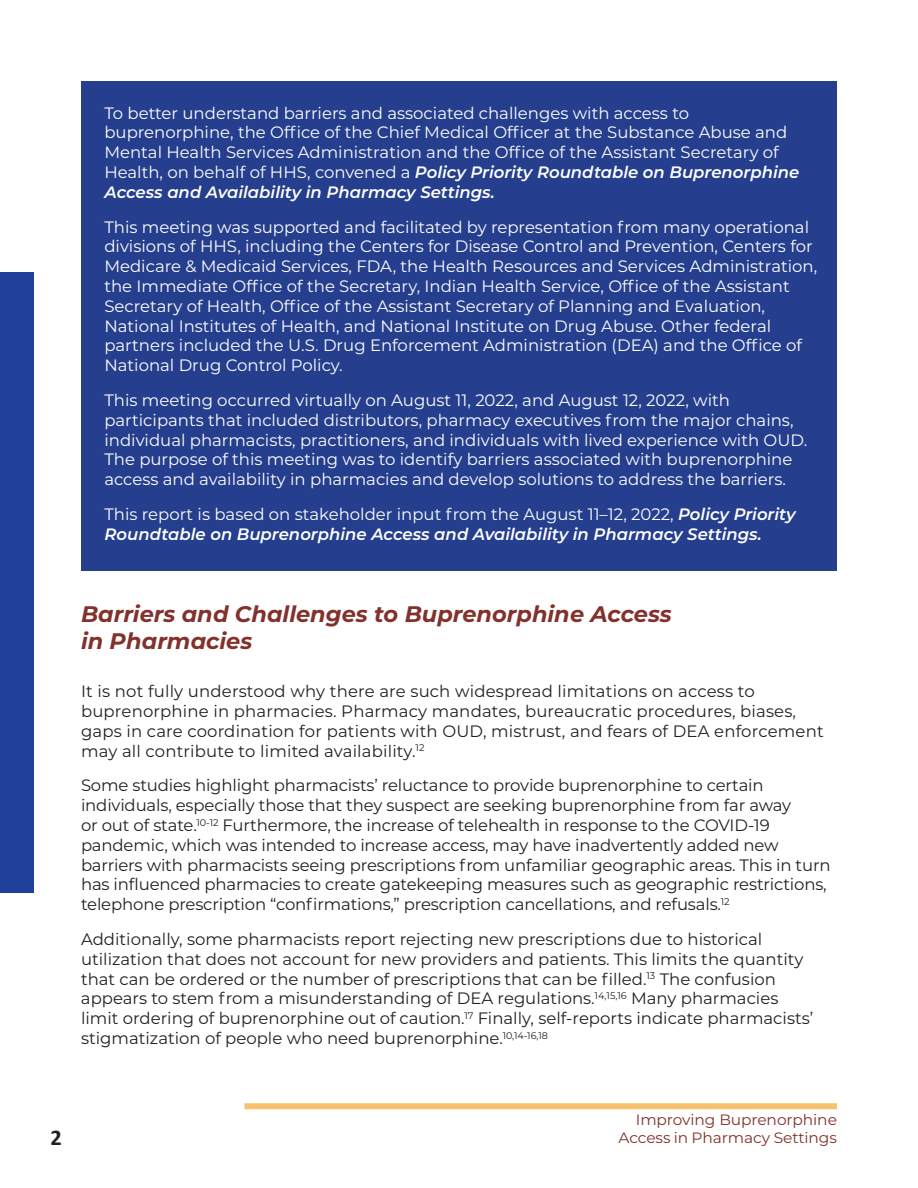
<style>
.page{position:relative;width:918px;height:1188px;background:#fff}
.page>*{position:absolute;margin:0;border:0;box-sizing:border-box;transform-origin:0 0}
._01B-Header_Small_Monserrat_copy{font:italic 700 22.5px/27px "Montserrat";color:#82312b}
.t1{font:700 22.5px "Calibri";color:#231f20}
._03-Body-Type{font:16.5px/19.8px "Montserrat";letter-spacing:-.005em;color:#231f20}
._04-Sidebar_Text{font:16.5px/19.8px "Montserrat";color:#fff}
._04-Sidebar_Text-2{font:italic 600 16.5px/19.8px "Montserrat";color:#fff}
.t2{font:15px "Montserrat";letter-spacing:-.005em;color:#82312b}
.s1{font-weight:600;font-style:italic}
.s2{font-weight:400;font-style:normal}
</style>
<div class="page">
<div style="left:244px;top:1103px;width:593px;height:6px;background:#f7c16d"></div>
<div style="left:0;top:272px;width:34px;height:621px;background:#20419b"></div>
<div style="left:81px;top:81px;width:756px;height:490px;background:#253f8e"></div>
<p class="_04-Sidebar_Text" style="left:104px;top:102px;width:697px">To better understand barriers and associated challenges with access to buprenorphine, the Office of the Chief Medical Officer at the Substance Abuse and Mental Health Services Administration and the Office of the Assistant Secretary of Health, on behalf of HHS, convened a <span class="s1">Policy Priority Roundtable on Buprenorphine Access and Availability in Pharmacy Settings.</span></p>
<p class="_04-Sidebar_Text" style="left:104px;top:216px;width:714px">This meeting was supported and facilitated by representation from many operational divisions of HHS, including the Centers for Disease Control and Prevention, Centers for Medicare &amp; Medicaid Services, FDA, the Health Resources and Services Administration, the Immediate Office of the Secretary, Indian Health Service, Office of the Assistant Secretary of Health, Office of the Assistant Secretary of Planning and Evaluation, National Institutes of Health, and National Institute on Drug Abuse. Other federal partners included the U.S. Drug Enforcement Administration (DEA) and the Office of National Drug Control Policy.</p>
<p class="_04-Sidebar_Text" style="left:104px;top:390px;width:704px">This meeting occurred virtually on August 11, 2022, and August 12, 2022, with participants that included distributors, pharmacy executives from the major chains, individual pharmacists, practitioners, and individuals with lived experience with OUD.<br>The purpose of this meeting was to identify barriers associated with buprenorphine access and availability in pharmacies and develop solutions to address the barriers.</p>
<p class="_04-Sidebar_Text-2" style="left:104px;top:503px;width:693px"><span class="s2">This report is based on stakeholder input from the August 11–12, 2022,</span> Policy Priority<br>Roundtable on Buprenorphine Access and Availability in Pharmacy Settings.</p>
<p class="_01B-Header_Small_Monserrat_copy" style="left:81px;top:599px;width:592px">Barriers and Challenges to Buprenorphine Access in Pharmacies</p>
<p class="_03-Body-Type" style="left:81px;top:681px;width:744px">It is not fully understood why there are such widespread limitations on access to buprenorphine in pharmacies. Pharmacy mandates, bureaucratic procedures, biases, gaps in care coordination for patients with OUD, mistrust, and fears of DEA enforcement may all contribute to limited availability.<sup>12</sup></p>
<p class="_03-Body-Type" style="left:81px;top:775px;width:751px">Some studies highlight pharmacists’ reluctance to provide buprenorphine to certain individuals, especially those that they suspect are seeking buprenorphine from far away<br>or out of state.<sup>10-12</sup> Furthermore, the increase of telehealth in response to the COVID-19 pandemic, which was intended to increase access, may have inadvertently added new barriers with pharmacists seeing prescriptions from unfamiliar geographic areas. This in turn has influenced pharmacies to create gatekeeping measures such as geographic restrictions, telephone prescription “confirmations,” prescription cancellations, and refusals.<sup>12</sup></p>
<p class="_03-Body-Type" style="left:81px;top:929px;width:734px">Additionally, some pharmacists report rejecting new prescriptions due to historical utilization that does not account for new providers and patients. This limits the quantity that can be ordered or the number of prescriptions that can be filled.<sup>13</sup> The confusion appears to stem from a misunderstanding of DEA regulations.<sup>14,15,16</sup> Many pharmacies limit ordering of buprenorphine out of caution.<sup>17</sup> Finally, self-reports indicate pharmacists’ stigmatization of people who need buprenorphine.<sup>10,14-16,18</sup></p>
<p class="t2" style="left:636px;top:1109px;width:203px">Improving Buprenorphine</p>
<h1 class="t1" style="left:51px;top:1121px;width:13px">2</h1>
<p class="t2" style="left:619px;top:1127px;width:220px">Access in Pharmacy Settings</p>
</div>
